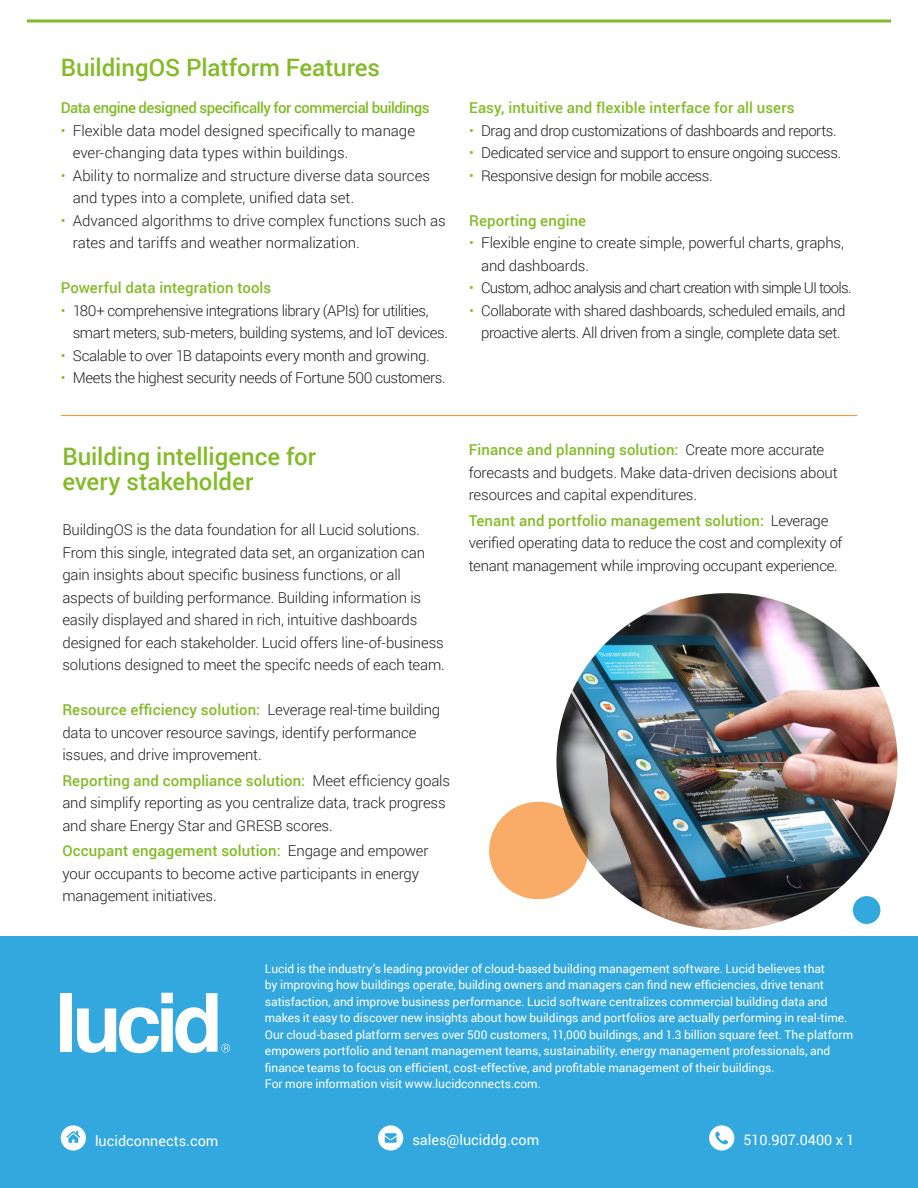
<style>
.page{position:relative;width:918px;height:1188px;background:#fff}
.page>*{position:absolute;margin:0;border:0;box-sizing:border-box;transform-origin:0 0}
.t1{font:500 24px/25.5px "Roboto";color:#82bb27}
.t2{font:300 15px/22.5px "Roboto";letter-spacing:-.015em;color:#231f20}
.t3{font:500 15px "Roboto";color:#82bb27}
.t4{font:300 15px "Roboto";letter-spacing:-.055em;color:#231f20}
.t5{font:500 15px "Roboto";letter-spacing:-.03em;color:#82bb27}
.sub-head{font:14.4px "Roboto";color:#fff}
.t6{font:12px/16.5px "Roboto";letter-spacing:-.005em;color:#fff}
.s1{color:#82bb27}
.s2{font-weight:500;color:#82bb27}
</style>
<div class="page">
<hr style="left:27px;top:20px;width:864px;height:2px;background:#82bb27">
<div style="left:0;top:936px;width:918px;height:252px;background:#32a8df"></div>
<div style="left:61px;top:993px;width:11px;height:59px;background:#fff"></div>
<svg style="left:77px;top:993px;width:153px;height:60px"></svg>
<div style="left:61px;top:1125px;width:25px;height:26px;background:#fff;border-radius:50%"></div>
<svg style="left:66px;top:1131px;width:14px;height:12px"></svg>
<div style="left:378px;top:1125px;width:25px;height:26px;background:#fff;border-radius:50%"></div>
<svg style="left:385px;top:1133px;width:12px;height:10px"></svg>
<div style="left:709px;top:1125px;width:25px;height:26px;background:#fff;border-radius:50%"></div>
<svg style="left:715px;top:1132px;width:13px;height:12px"></svg>
<img style="left:556px;top:593px;width:341px;height:337px">
<svg style="left:489px;top:802px;width:99px;height:97px;background:#efa663"></svg>
<div style="left:853px;top:896px;width:27px;height:28px;background:#32a8df;border-radius:50%"></div>
<hr style="left:61px;top:415px;width:796px;height:1px;background:#f79841">
<p class="t1" style="left:61px;top:53px;width:321px">BuildingOS Platform Features</p>
<p class="t5" style="left:61px;top:97px;width:371px">Data engine designed specifically for commercial buildings</p>
<p class="t2" style="left:73px;top:119px;width:344px;text-indent:-12px"><span class="s1">•</span> Flexible data model designed specifically to manage ever-changing data types within buildings.</p>
<p class="t2" style="left:73px;top:164px;width:359px;text-indent:-12px"><span class="s1">•</span> Ability to normalize and structure diverse data sources and types into a complete, unified data set.</p>
<p class="t2" style="left:73px;top:209px;width:374px;text-indent:-12px"><span class="s1">•</span> Advanced algorithms to drive complex functions such as rates and tariffs and weather normalization.</p>
<p class="t3" style="left:61px;top:277px;width:212px">Powerful data integration tools</p>
<p class="t2" style="left:73px;top:299px;width:377px;text-indent:-12px"><span class="s1">•</span> 180+ comprehensive integrations library (APIs) for utilities, smart meters, sub-meters, building systems, and IoT devices.</p>
<p class="t2" style="left:61px;top:344px;width:371px"><span class="s1">•</span> Scalable to over 1B datapoints every month and growing.</p>
<p class="t2" style="left:61px;top:366px;width:386px"><span class="s1">•</span> Meets the highest security needs of Fortune 500 customers.</p>
<p class="t3" style="left:469px;top:97px;width:327px">Easy, intuitive and flexible interface for all users</p>
<p class="t2" style="left:469px;top:119px;width:369px"><span class="s1">•</span> Drag and drop customizations of dashboards and reports.</p>
<p class="t2" style="left:469px;top:141px;width:374px"><span class="s1">•</span> Dedicated service and support to ensure ongoing success.</p>
<p class="t2" style="left:469px;top:164px;width:245px"><span class="s1">•</span> Responsive design for mobile access.</p>
<p class="t3" style="left:469px;top:210px;width:119px">Reporting engine</p>
<p class="t2" style="left:481px;top:231px;width:364px;text-indent:-12px"><span class="s1">•</span> Flexible engine to create simple, powerful charts, graphs, and dashboards.</p>
<p class="t4" style="left:469px;top:277px;width:384px"><span class="s1">•</span> Custom, adhoc analysis and chart creation with simple UI tools.</p>
<p class="t2" style="left:469px;top:299px;width:378px;text-align:center"><span class="s1">•</span> Collaborate with shared dashboards, scheduled emails, and proactive alerts. All driven from a single, complete data set.</p>
<p class="t1" style="left:62px;top:442px;width:255px">Building intelligence for every stakeholder</p>
<p class="t2" style="left:62px;top:518px;width:384px">BuildingOS is the data foundation for all Lucid solutions.<br>From this single, integrated data set, an organization can gain insights about specific business functions, or all aspects of building performance. Building information is easily displayed and shared in rich, intuitive dashboards designed for each stakeholder. Lucid offers line-of-business solutions designed to meet the specifc needs of each team.</p>
<p class="t2" style="left:62px;top:698px;width:379px"><span class="s2">Resource efficiency solution:</span> Leverage real-time building data to uncover resource savings, identify performance issues, and drive improvement.</p>
<p class="t2" style="left:62px;top:769px;width:389px"><span class="s2">Reporting and compliance solution:</span> Meet efficiency goals and simplify reporting as you centralize data, track progress and share Energy Star and GRESB scores.</p>
<p class="t2" style="left:62px;top:839px;width:368px"><span class="s2">Occupant engagement solution:</span> Engage and empower your occupants to become active participants in energy management initiatives.</p>
<p class="t2" style="left:469px;top:438px;width:370px"><span class="s2">Finance and planning solution:</span> Create more accurate forecasts and budgets. Make data-driven decisions about resources and capital expenditures.</p>
<p class="t2" style="left:469px;top:509px;width:375px"><span class="s2">Tenant and portfolio management solution:</span> Leverage verified operating data to reduce the cost and complexity of tenant management while improving occupant experience.</p>
<p class="t6" style="left:265px;top:960px;width:590px">Lucid is the industry’s leading provider of cloud-based building management software. Lucid believes that<br>by improving how buildings operate, building owners and managers can find new efficiencies, drive tenant satisfaction, and improve business performance. Lucid software centralizes commercial building data and makes it easy to discover new insights about how buildings and portfolios are actually performing in real-time.<br>Our cloud-based platform serves over 500 customers, 11,000 buildings, and 1.3 billion square feet. The platform empowers portfolio and tenant management teams, sustainability, energy management professionals, and finance teams to focus on efficient, cost-effective, and profitable management of their buildings.<br>For more information visit www.lucidconnects.com.</p>
<p class="sub-head" style="left:95px;top:1130px;width:125px">lucidconnects.com</p>
<p class="sub-head" style="left:412px;top:1130px;width:129px">sales@luciddg.com</p>
<p class="sub-head" style="left:743px;top:1130px;width:113px">510.907.0400 x 1</p>
</div>
